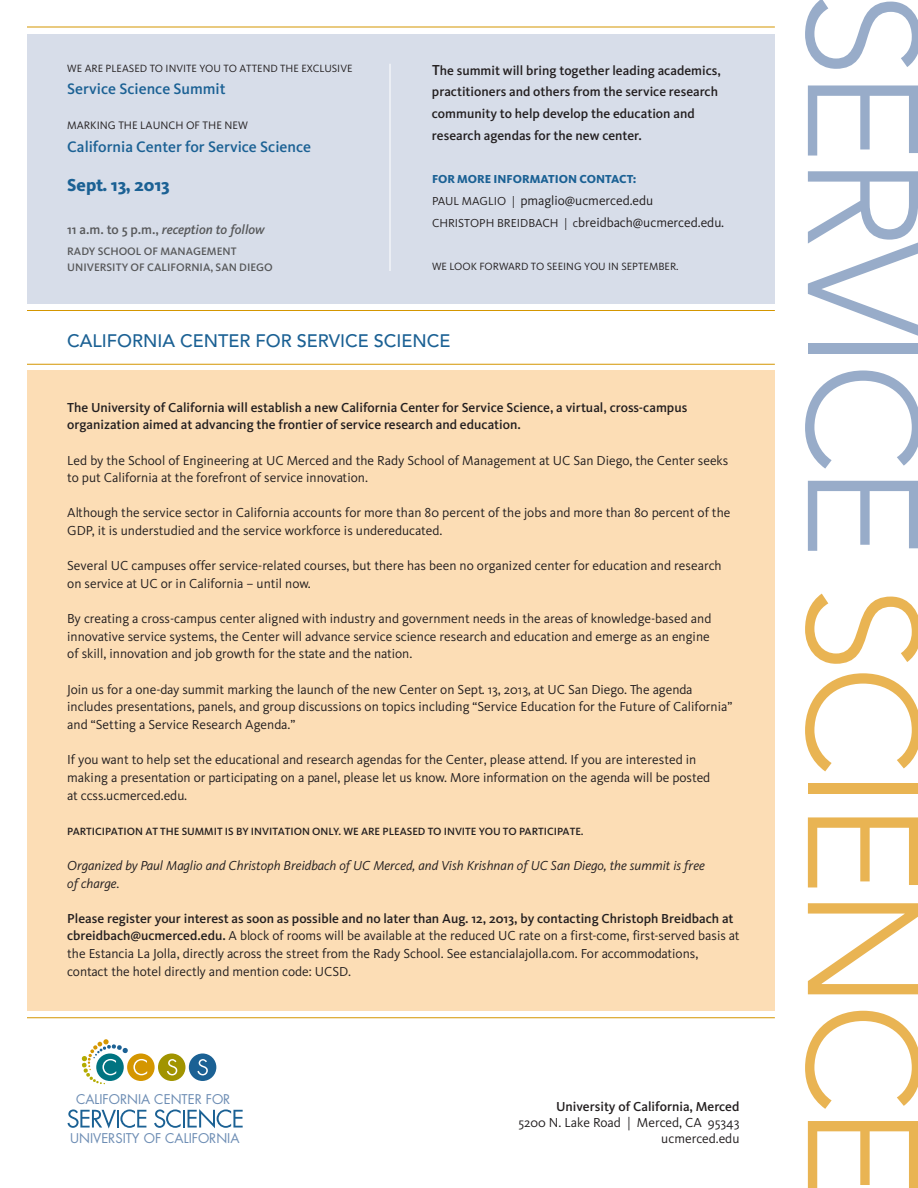
<style>
.page{position:relative;width:918px;height:1188px;background:#fff}
.page>*{position:absolute;margin:0;border:0;box-sizing:border-box;transform-origin:0 0}
.t1{font:300 156px "Avenir";letter-spacing:-.045em;color:#98acc9}
.t2{font:500 18px "Avenir";color:#1b6194}
.t3{font:800 18px "Kievit";color:#1b6194}
.t4{font:500 15.75px "Kievit";color:#1b6194}
.t5{font:13.5px/17.7px "Kievit";color:#231f20}
.t6{font:500 13.5px/21.8px "Kievit";color:#231f20}
.t7{font:italic 13.5px/17.7px "Kievit";color:#231f20}
.t8{font:italic 500 13.5px "Kievit";color:#57585a}
.t9{font:13.05px "Futura";color:#6d8db4}
.t10{font:800 12px "Kievit";color:#1b6194}
.t11{font:500 11.25px/16.5px "Kievit";color:#57585a}
.t12{font:11.25px "Kievit";color:#231f20}
.t13{font:500 10.8px "Kievit";color:#231f20}
.t14{font:10.8px "Kievit";color:#231f20}
.s1{font-style:normal}
.s2{font-size:15px}
.s3{font-size:12px}
.s4{font-weight:500}
.s5{color:#e9b453}
</style>
<div class="page">
<div style="left:27px;top:34px;width:748px;height:270px;background:#d7dde9"></div>
<div style="left:27px;top:370px;width:748px;height:641px;background:#fcddb5"></div>
<svg style="left:67px;top:1109px;width:79px;height:20px"></svg>
<svg style="left:154px;top:1109px;width:89px;height:19px"></svg>
<div style="left:127px;top:1053px;width:28px;height:28px;background:#d49600;border-radius:50%"></div>
<div style="left:158px;top:1053px;width:27px;height:28px;background:#a19400;border-radius:50%"></div>
<div style="left:189px;top:1053px;width:27px;height:28px;background:#1b6194;border-radius:50%"></div>
<svg style="left:81px;top:1039px;width:66px;height:45px"></svg>
<svg style="left:167px;top:1059px;width:10px;height:16px"></svg>
<svg style="left:197px;top:1059px;width:11px;height:16px"></svg>
<hr style="left:27px;top:310px;width:748px;height:1px;background:#d49600">
<hr style="left:27px;top:364px;width:748px;height:1px;background:#d49600">
<hr style="left:27px;top:1017px;width:748px;height:1px;background:#d49600">
<hr style="left:27px;top:27px;width:748px;height:1px;background:#d49600">
<hr style="left:390px;top:64px;width:1px;height:207px;background:#fff">
<p class="t14" style="left:67px;top:62px;width:287px">WE ARE PLEASED TO INVITE YOU TO ATTEND THE EXCLUSIVE</p>
<p class="t4" style="left:67px;top:80px;width:160px">Service Science Summit</p>
<p class="t12" style="left:67px;top:119px;width:182px">MARKING THE LAUNCH OF THE NEW</p>
<p class="t4" style="left:67px;top:137px;width:245px">California Center for Service Science</p>
<h2 class="t3" style="left:67px;top:175px;width:104px">Sept. 13, 2013</h2>
<p class="t8" style="left:67px;top:221px;width:199px"><span class="s1">11 a.m. to 5 p.m.,</span> reception to follow</p>
<p class="t11" style="left:67px;top:243px;width:207px">RADY SCHOOL OF MANAGEMENT<br>UNIVERSITY OF CALIFORNIA, SAN DIEGO</p>
<p class="t6" style="left:432px;top:59px;width:290px"><span class="s2">T</span>he summit will bring together leading academics, practitioners and others from the service research community to help develop the education and research agendas for the new center.</p>
<p class="t10" style="left:432px;top:172px;width:206px">FOR MORE INFORMATION CONTACT:</p>
<p class="t5" style="left:432px;top:190px;width:294px;line-height:21.8px"><span class="s3">PAUL MAGLIO |</span> pmaglio@ucmerced.edu<br><span class="s3">CHRISTOPH BREIDBACH | c</span>breidbach@ucmerced.edu.</p>
<p class="t14" style="left:432px;top:261px;width:248px">WE LOOK FORWARD TO SEEING YOU IN SEPTEMBER.</p>
<h2 class="t2" style="left:67px;top:330px;width:385px">CALIFORNIA CENTER FOR SERVICE SCIENCE</h2>
<p class="t6" style="left:67px;top:398px;width:622px;line-height:17.7px">The University of California will establish a new California Center for Service Science, a virtual, cross-campus organization aimed at advancing the frontier of service research and education.</p>
<p class="t5" style="left:67px;top:451px;width:663px">Led by the School of Engineering at UC Merced and the Rady School of Management at UC San Diego, the Center seeks to put California at the forefront of service innovation.</p>
<p class="t5" style="left:67px;top:504px;width:665px">Although the service sector in California accounts for more than 80 percent of the jobs and more than 80 percent of the<br>GDP, it is understudied and the service workforce is undereducated.</p>
<p class="t5" style="left:67px;top:557px;width:656px">Several UC campuses offer service-related courses, but there has been no organized center for education and research on service at UC or in California – until now.</p>
<p class="t5" style="left:67px;top:610px;width:646px">By creating a cross-campus center aligned with industry and government needs in the areas of knowledge-based and innovative service systems, the Center will advance service science research and education and emerge as an engine of skill, innovation and job growth for the state and the nation.</p>
<p class="t5" style="left:67px;top:681px;width:667px">Join us for a one-day summit marking the launch of the new Center on Sept. 13, 2013, at UC San Diego. The agenda includes presentations, panels, and group discussions on topics including “Service Education for the Future of California” and “Setting a Service Research Agenda.”</p>
<p class="t5" style="left:67px;top:751px;width:645px">If you want to help set the educational and research agendas for the Center, please attend. If you are interested in making a presentation or participating on a panel, please let us know. More information on the agenda will be posted at ccss.ucmerced.edu.</p>
<p class="t13" style="left:67px;top:825px;width:518px">PARTICIPATION AT THE SUMMIT IS BY INVITATION ONLY. WE ARE PLEASED TO INVITE YOU TO PARTICIPATE.</p>
<p class="t7" style="left:67px;top:857px;width:639px">Organized by Paul Maglio and Christoph Breidbach of UC Merced, and Vish Krishnan of UC San Diego, the summit is free of charge.</p>
<p class="t5" style="left:67px;top:910px;width:674px"><span class="s4">Please register your interest as soon as possible and no later than Aug. 12, 2013, by contacting Christoph Breidbach at cbreidbach@ucmerced.edu.</span> A block of rooms will be available at the reduced UC rate on a first-come, first-served basis at the Estancia La Jolla, directly across the street from the Rady School. See estancialajolla.com. For accommodations, contact the hotel directly and mention code: UCSD.</p>
<p class="t9" style="left:76px;top:1090px;width:156px">CALIFORNIA CENTER FOR</p>
<p class="t9" style="left:70px;top:1129px;width:171px">UNIVERSITY OF CALIFORNIA</p>
<p class="t6" style="left:556px;top:1095px;width:185px">University of California, Merced</p>
<p class="t5" style="left:518px;top:1115px;width:223px;line-height:16.2px;text-align:right">5200 N. Lake Road | Merced, CA 95343 ucmerced.edu</p>
<h1 class="t1" style="left:953px;top:-10px;width:1210px;rotate:90deg">SERVICE <span class="s5">SCIENCE</span></h1>
</div>
